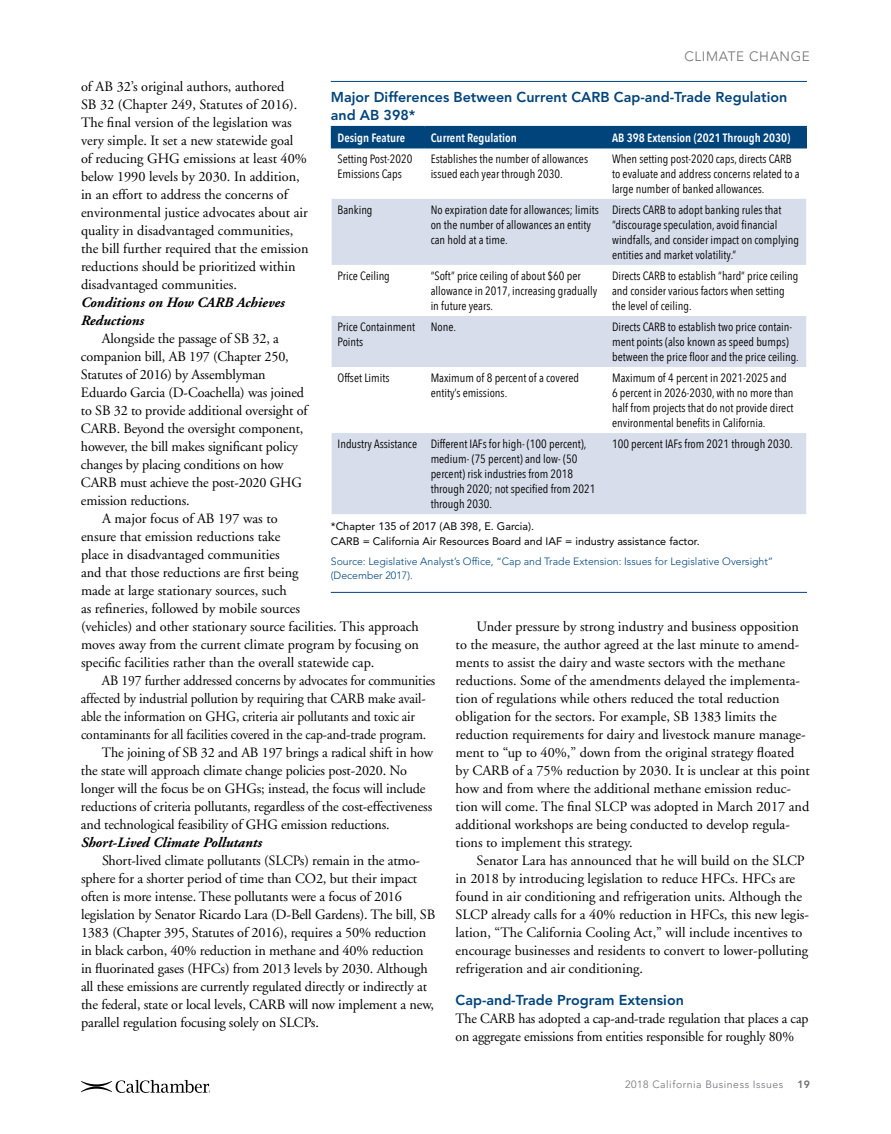
<style>
.page{position:relative;width:891px;height:1134px;background:#fff}
.page>*{position:absolute;margin:0;border:0;box-sizing:border-box;transform-origin:0 0}
.t1{font:14.25px/18px "Adobe Garamond";color:#000}
.t2{font:14.25px "Adobe Garamond";color:#000;scale:.95 1}
.t3{font:800 14.25px/18px "Avenir LT Std";color:#00447c}
.t4{font:italic 700 14.25px/18px "Adobe Garamond";color:#000}
.t5{font:300 13.5px "Avenir LT Std";letter-spacing:.05em;color:#6d6e71}
.t6{font:condensed 12px/15px "Avenir Next LT Com";color:#000}
.t7{font:600 condensed 12px "Avenir Next LT Com";color:#fff}
.t8{font:10.8px/15px "Avenir LT Std";color:#000}
.t9{font:300 10.5px/13.5px "Avenir LT Std";color:#00447c}
.t10{font:300 10.5px "Avenir LT Std";letter-spacing:.05em;color:#6d6e71}
.t11{font:800 10.5px "Avenir LT Std";color:#6d6e71}
.t12{font:4.2px "Helvetica Neue";color:#000}
</style>
<div class="page">
<svg style="left:81px;top:1080px;width:128px;height:13px"></svg>
<hr style="left:331px;top:81px;width:476px;height:1px;background:#00447c">
<hr style="left:331px;top:592px;width:476px;height:1px;background:#00447c">
<svg style="left:332px;top:199px;width:474px;height:315px;fill:#d7ddea"></svg>
<hr style="left:331px;top:126px;width:94px;height:1px;background:#00447c">
<hr style="left:425px;top:126px;width:181px;height:1px;background:#00447c">
<hr style="left:606px;top:126px;width:201px;height:1px;background:#00447c">
<div style="left:331px;top:127px;width:476px;height:20px;background:#00447c"></div>
<hr style="left:331px;top:147px;width:94px;height:1px;background:#00447c">
<hr style="left:425px;top:147px;width:181px;height:1px;background:#00447c">
<hr style="left:606px;top:147px;width:201px;height:1px;background:#00447c">
<p class="t5" style="left:684px;top:49px;width:127px">CLIMATE CHANGE</p>
<p class="t1" style="left:81px;top:78px;width:229px">of AB 32’s original authors, authored<br>SB 32 (Chapter 249, Statutes of 2016).<br>The final version of the legislation was very simple. It set a new statewide goal<br>of reducing GHG emissions at least 40% below 1990 levels by 2030. In addition, in an effort to address the concerns of environmental justice advocates about air quality in disadvantaged communities, the bill further required that the emission reductions should be prioritized within disadvantaged communities.</p>
<p class="t4" style="left:81px;top:294px;width:205px">Conditions on How CARB Achieves<br>Reductions</p>
<p class="t1" style="left:102px;top:330px;width:178px">Alongside the passage of SB 32, a</p>
<p class="t1" style="left:81px;top:348px;width:209px">companion bill, AB 197 (Chapter 250,</p>
<p class="t1" style="left:81px;top:366px;width:186px">Statutes of 2016) by Assemblyman</p>
<p class="t1" style="left:81px;top:384px;width:225px">Eduardo Garcia (D-Coachella) was joined</p>
<p class="t1" style="left:81px;top:402px;width:228px">to SB 32 to provide additional oversight of</p>
<p class="t1" style="left:81px;top:420px;width:224px">CARB. Beyond the oversight component,</p>
<p class="t1" style="left:81px;top:438px;width:219px">however, the bill makes significant policy</p>
<p class="t1" style="left:81px;top:456px;width:204px">changes by placing conditions on how</p>
<p class="t1" style="left:81px;top:474px;width:222px">CARB must achieve the post-2020 GHG</p>
<p class="t1" style="left:81px;top:492px;width:110px">emission reductions.</p>
<p class="t1" style="left:102px;top:510px;width:177px">A major focus of AB 197 was to</p>
<p class="t1" style="left:81px;top:528px;width:201px">ensure that emission reductions take</p>
<p class="t1" style="left:81px;top:546px;width:200px">place in disadvantaged communities</p>
<p class="t1" style="left:81px;top:564px;width:219px">and that those reductions are first being</p>
<p class="t1" style="left:81px;top:582px;width:207px">made at large stationary sources, such</p>
<p class="t1" style="left:81px;top:600px;width:221px">as refineries, followed by mobile sources</p>
<p class="t1" style="left:81px;top:618px;width:339px">(vehicles) and other stationary source facilities. This approach</p>
<p class="t1" style="left:81px;top:636px;width:340px">moves away from the current climate program by focusing on</p>
<p class="t1" style="left:81px;top:654px;width:295px">specific facilities rather than the overall statewide cap.</p>
<p class="t2" style="left:102px;top:673px;width:352px">AB 197 further addressed concerns by advocates for communities</p>
<p class="t2" style="left:81px;top:691px;width:364px">affected by industrial pollution by requiring that CARB make avail-</p>
<p class="t2" style="left:81px;top:709px;width:353px">able the information on GHG, criteria air pollutants and toxic air</p>
<p class="t2" style="left:81px;top:727px;width:365px">contaminants for all facilities covered in the cap-and-trade program.</p>
<p class="t1" style="left:102px;top:744px;width:333px">The joining of SB 32 and AB 197 brings a radical shift in how</p>
<p class="t1" style="left:81px;top:762px;width:327px">the state will approach climate change policies post-2020. No</p>
<p class="t1" style="left:81px;top:780px;width:346px">longer will the focus be on GHGs; instead, the focus will include</p>
<p class="t1" style="left:81px;top:798px;width:353px">reductions of criteria pollutants, regardless of the cost-effectiveness</p>
<p class="t1" style="left:81px;top:816px;width:310px">and technological feasibility of GHG emission reductions.</p>
<p class="t4" style="left:81px;top:834px;width:183px">Short-Lived Climate Pollutants</p>
<p class="t1" style="left:81px;top:852px;width:356px;text-indent:21px">Short-lived climate pollutants (SLCPs) remain in the atmo&shy;sphere for a shorter period of time than CO2, but their impact often is more intense. These pollutants were a focus of 2016 legislation by Senator Ricardo Lara (D-Bell Gardens). The bill, SB 1383 (Chapter 395, Statutes of 2016), requires a 50% reduction in black carbon, 40% reduction in methane and 40% reduction in fluorinated gases (HFCs) from 2013 levels by 2030. Although all these emissions are currently regulated directly or indirectly at the federal, state or local levels, CARB will now implement a new, parallel regulation focusing solely on SLCPs.</p>
<p class="t3" style="left:331px;top:88px;width:458px">Major Differences Between Current CARB Cap-and-Trade Regulation and AB 398*</p>
<p class="t7" style="left:338px;top:130px;width:69px">Design Feature</p>
<p class="t7" style="left:431px;top:130px;width:88px">Current Regulation</p>
<p class="t7" style="left:612px;top:130px;width:180px">AB 398 Extension (2021 Through 2030)</p>
<p class="t6" style="left:338px;top:151px;width:76px">Setting Post‑2020<br>Emissions Caps</p>
<p class="t6" style="left:431px;top:151px;width:159px">Establishes the number of allowances issued each year through 2030.</p>
<p class="t6" style="left:612px;top:151px;width:189px">When setting post‑2020 caps, directs CARB to evaluate and address concerns related to a large number of banked allowances.</p>
<p class="t6" style="left:338px;top:202px;width:36px">Banking</p>
<p class="t6" style="left:431px;top:202px;width:170px">No expiration date for allowances; limits on the number of allowances an entity can hold at a time.</p>
<p class="t6" style="left:612px;top:202px;width:188px">Directs CARB to adopt banking rules that “discourage speculation, avoid financial windfalls, and consider impact on complying entities and market volatility.”</p>
<p class="t6" style="left:338px;top:268px;width:54px">Price Ceiling</p>
<p class="t6" style="left:431px;top:268px;width:168px">“Soft” price ceiling of about $60 per allowance in 2017, increasing gradually in future years.</p>
<p class="t6" style="left:612px;top:268px;width:188px">Directs CARB to establish “hard” price ceiling and consider various factors when setting the level of ceiling.</p>
<p class="t6" style="left:338px;top:319px;width:79px">Price Containment<br>Points</p>
<p class="t6" style="left:431px;top:319px;width:27px">None.</p>
<p class="t6" style="left:612px;top:319px;width:188px">Directs CARB to establish two price contain‑ ment points (also known as speed bumps) between the price floor and the price ceiling.</p>
<p class="t6" style="left:338px;top:370px;width:53px">Offset Limits</p>
<p class="t6" style="left:431px;top:370px;width:150px">Maximum of 8 percent of a covered entity’s emissions.</p>
<p class="t6" style="left:612px;top:370px;width:183px">Maximum of 4 percent in 2021‑2025 and 6 percent in 2026‑2030, with no more than half from projects that do not provide direct environmental benefits in California.</p>
<p class="t6" style="left:431px;top:436px;width:166px;text-indent:-93px">Industry Assistance Different IAFs for high‑ (100 percent), medium‑ (75 percent) and low‑ (50 percent) risk industries from 2018 through 2020; not specified from 2021 through 2030.</p>
<p class="t6" style="left:612px;top:436px;width:182px">100 percent IAFs from 2021 through 2030.</p>
<p class="t8" style="left:331px;top:519px;width:370px">*Chapter 135 of 2017 (AB 398, E. Garcia).<br>CARB = California Air Resources Board and IAF = industry assistance factor.</p>
<p class="t9" style="left:331px;top:555px;width:444px">Source: Legislative Analyst’s Office, “Cap and Trade Extension: Issues for Legislative Oversight” (December 2017).</p>
<p class="t1" style="left:456px;top:618px;width:356px;text-indent:21px">Under pressure by strong industry and business opposition to the measure, the author agreed at the last minute to amend&shy;ments to assist the dairy and waste sectors with the methane reductions. Some of the amendments delayed the implementa&shy;tion of regulations while others reduced the total reduction obligation for the sectors. For example, SB 1383 limits the reduction requirements for dairy and livestock manure manage&shy;ment to “up to 40%,” down from the original strategy floated by CARB of a 75% reduction by 2030. It is unclear at this point how and from where the additional methane emission reduc&shy;tion will come. The final SLCP was adopted in March 2017 and additional workshops are being conducted to develop regula&shy;tions to implement this strategy.</p>
<p class="t1" style="left:456px;top:852px;width:355px;text-indent:21px">Senator Lara has announced that he will build on the SLCP in 2018 by introducing legislation to reduce HFCs. HFCs are found in air conditioning and refrigeration units. Although the SLCP already calls for a 40% reduction in HFCs, this new legis&shy;lation, “The California Cooling Act,” will include incentives to encourage businesses and residents to convert to lower-polluting refrigeration and air conditioning.</p>
<p class="t3" style="left:456px;top:991px;width:230px">Cap-and-Trade Program Extension</p>
<p class="t1" style="left:456px;top:1010px;width:354px">The CARB has adopted a cap-and-trade regulation that places a cap on aggregate emissions from entities responsible for roughly 80%</p>
<p class="t12" style="left:209px;top:1089px;width:5px">®</p>
<p class="t10" style="left:625px;top:1078px;width:160px">2018 California Business Issues</p>
<p class="t11" style="left:798px;top:1078px;width:14px">19</p>
</div>
